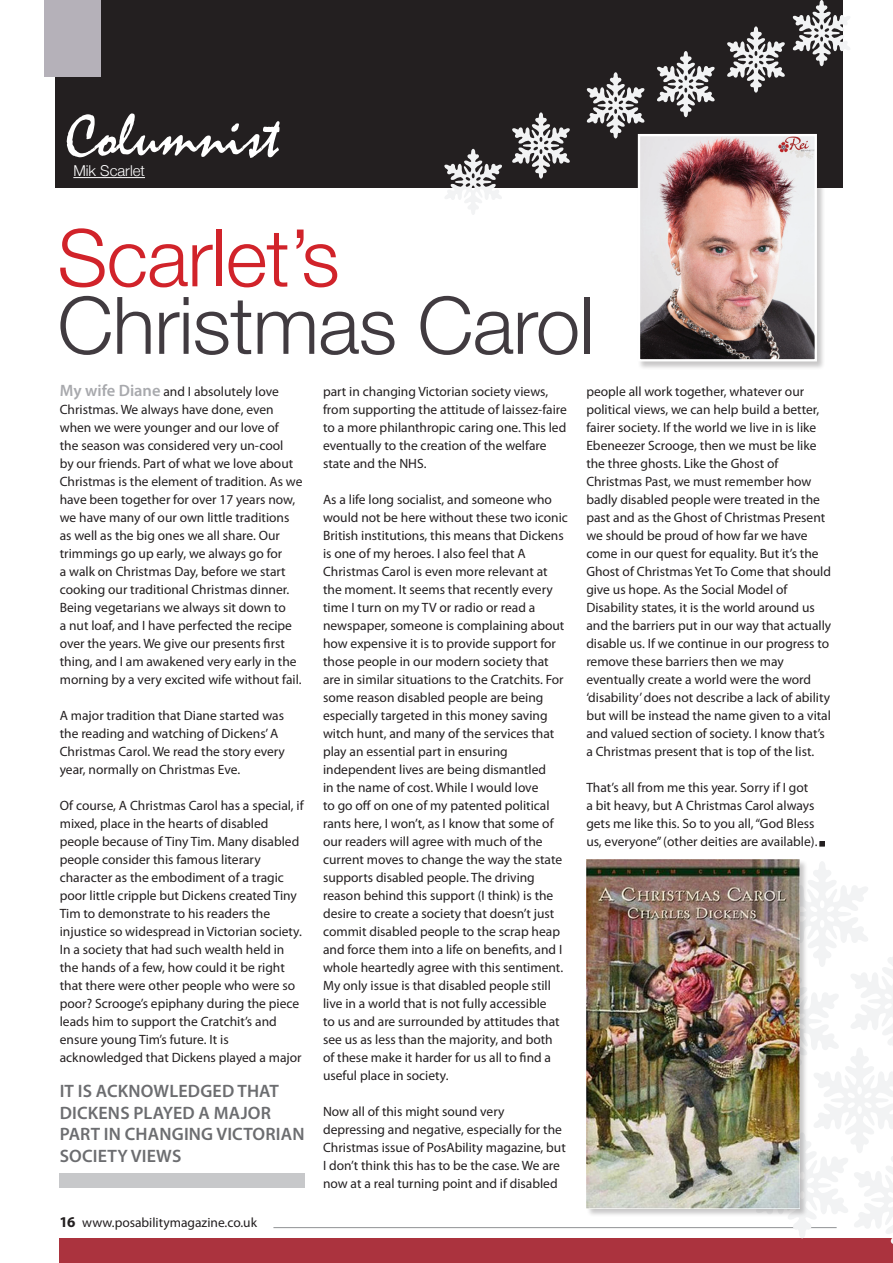
<style>
.page{position:relative;width:893px;height:1263px;background:#fff}
.page>*{position:absolute;margin:0;border:0;box-sizing:border-box;transform-origin:0 0}
.t1{font:300 79.5px "Helvetica Neue";letter-spacing:-.01em;color:#413b40}
.t2{font:300 79.5px "Helvetica Neue";letter-spacing:-.01em;color:#d1232a}
.t3{font:61.8px "Mistral";color:#fff}
.t4{font:600 18px/21.6px "Myriad Pro";letter-spacing:.01em;color:#6c6d70}
.t5{font:300 15px "Helvetica Neue";color:#fff}
.Body_text{font:13.5px/18px "Myriad Pro";color:#231f20}
.s1{font-weight:600;font-size:16.5px;color:#a8a9ad}
.s2{font-weight:700;font-size:15px}
</style>
<div class="page">
<div style="left:55px;top:0;width:788px;height:188px;background:#231f20"></div>
<div style="left:60px;top:1239px;width:833px;height:24px;background:#ab333e"></div>
<hr style="left:73px;top:177px;width:72px;height:1px;background:#fff">
<svg style="left:819px;top:841px;width:6px;height:5px"></svg>
<hr style="left:273px;top:1227px;width:564px;height:1px;background:#8f9194">
<div style="left:44px;top:0;width:57px;height:77px;background:#b5b1b9"></div>
<div style="left:637px;top:133px;width:189px;height:237px;background:#231f20;opacity:.25"></div>
<img style="left:641px;top:137px;width:173px;height:221px">
<div style="left:638px;top:134px;width:179px;height:227px;border:2px solid #fff"></div>
<svg style="left:586px;top:72px;width:59px;height:66px"></svg>
<svg style="left:657px;top:51px;width:58px;height:66px"></svg>
<svg style="left:727px;top:26px;width:58px;height:67px"></svg>
<svg style="left:792px;top:0;width:58px;height:66px"></svg>
<svg style="left:512px;top:112px;width:58px;height:67px"></svg>
<svg style="left:444px;top:149px;width:58px;height:66px"></svg>
<svg style="left:746px;top:861px;width:147px;height:383px"></svg>
<div style="left:586px;top:859px;width:222px;height:358px;background:#231f20;opacity:.25"></div>
<img style="left:587px;top:859px;width:212px;height:350px">
<div style="left:59px;top:1173px;width:245px;height:14px;background:#c7c8ca"></div>
<p class="t3" style="left:66px;top:102px;width:215px">Columnist</p>
<p class="t5" style="left:73px;top:162px;width:73px">Mik Scarlet</p>
<p class="t2" style="left:57px;top:209px;width:284px">Scarlet’s</p>
<p class="t1" style="left:57px;top:277px;width:538px">Christmas Carol</p>
<p class="Body_text" style="left:60px;top:382px;width:244px"><span class="s1">My wife Diane</span> and I absolutely love Christmas. We always have done, even when we were younger and our love of<br>the season was considered very un-cool<br>by our friends. Part of what we love about Christmas is the element of tradition. As we have been together for over 17 years now, we have many of our own little traditions</p>
<p class="Body_text" style="left:60px;top:526px;width:238px">as well as the big ones we all share. Our trimmings go up early, we always go for<br>a walk on Christmas Day, before we start cooking our traditional Christmas dinner.<br>Being vegetarians we always sit down to<br>a nut loaf, and I have perfected the recipe over the years. We give our presents first thing, and I am awakened very early in the</p>
<p class="Body_text" style="left:60px;top:670px;width:243px">morning by a very excited wife without fail.</p>
<p class="Body_text" style="left:60px;top:706px;width:227px">A major tradition that Diane started was the reading and watching of Dickens’ A Christmas Carol. We read the story every year, normally on Christmas Eve.</p>
<p class="Body_text" style="left:60px;top:796px;width:245px">Of course, A Christmas Carol has a special, if mixed, place in the hearts of disabled</p>
<p class="Body_text" style="left:60px;top:832px;width:241px">people because of Tiny Tim. Many disabled people consider this famous literary</p>
<p class="Body_text" style="left:60px;top:868px;width:239px">character as the embodiment of a tragic poor little cripple but Dickens created Tiny<br>Tim to demonstrate to his readers the</p>
<p class="Body_text" style="left:60px;top:922px;width:244px">injustice so widespread in Victorian society.<br>In a society that had such wealth held in the hands of a few, how could it be right that there were other people who were so poor? Scrooge’s epiphany during the piece leads him to support the Cratchit’s and ensure young Tim’s future. It is</p>
<p class="Body_text" style="left:60px;top:1048px;width:243px">acknowledged that Dickens played a major</p>
<p class="t4" style="left:60px;top:1080px;width:246px">IT IS ACKNOWLEDGED THAT<br>DICKENS PLAYED A MAJOR<br>PART IN CHANGING VICTORIAN<br>SOCIETY VIEWS</p>
<p class="Body_text" style="left:60px;top:1214px;width:199px"><span class="s2">16</span> www.posabilitymagazine.co.uk</p>
<p class="Body_text" style="left:323px;top:382px;width:245px">part in changing Victorian society views, from supporting the attitude of laissez-faire to a more philanthropic caring one. This led</p>
<p class="Body_text" style="left:323px;top:436px;width:225px">eventually to the creation of the welfare state and the NHS.</p>
<p class="Body_text" style="left:323px;top:490px;width:246px">As a life long socialist, and someone who would not be here without these two iconic British institutions, this means that Dickens is one of my heroes. I also feel that A</p>
<p class="Body_text" style="left:323px;top:562px;width:243px">Christmas Carol is even more relevant at the moment. It seems that recently every time I turn on my TV or radio or read a newspaper, someone is complaining about how expensive it is to provide support for those people in our modern society that are in similar situations to the Cratchits. For some reason disabled people are being especially targeted in this money saving witch hunt, and many of the services that play an essential part in ensuring</p>
<p class="Body_text" style="left:323px;top:760px;width:242px">independent lives are being dismantled<br>in the name of cost. While I would love<br>to go off on one of my patented political rants here, I won’t, as I know that some of our readers will agree with much of the current moves to change the way the state supports disabled people. The driving reason behind this support (I think) is the desire to create a society that doesn’t just commit disabled people to the scrap heap and force them into a life on benefits, and I whole heartedly agree with this sentiment.<br>My only issue is that disabled people still live in a world that is not fully accessible<br>to us and are surrounded by attitudes that see us as less than the majority, and both of these make it harder for us all to find a useful place in society.</p>
<p class="Body_text" style="left:323px;top:1102px;width:183px">Now all of this might sound very</p>
<p class="Body_text" style="left:323px;top:1120px;width:244px">depressing and negative, especially for the Christmas issue of PosAbility magazine, but I don’t think this has to be the case. We are now at a real turning point and if disabled</p>
<p class="Body_text" style="left:586px;top:382px;width:234px">people all work together, whatever our political views, we can help build a better, fairer society. If the world we live in is like Ebeneezer Scrooge, then we must be like the three ghosts. Like the Ghost of</p>
<p class="Body_text" style="left:586px;top:472px;width:246px">Christmas Past, we must remember how badly disabled people were treated in the past and as the Ghost of Christmas Present we should be proud of how far we have come in our quest for equality. But it’s the Ghost of Christmas Yet To Come that should give us hope. As the Social Model of</p>
<p class="Body_text" style="left:586px;top:598px;width:246px">Disability states, it is the world around us and the barriers put in our way that actually disable us. If we continue in our progress to remove these barriers then we may</p>
<p class="Body_text" style="left:586px;top:670px;width:246px">eventually create a world were the word ‘disability’ does not describe a lack of ability but will be instead the name given to a vital and valued section of society. I know that’s a Christmas present that is top of the list.</p>
<p class="Body_text" style="left:586px;top:778px;width:233px">That’s all from me this year. Sorry if I got a bit heavy, but A Christmas Carol always gets me like this. So to you all, “God Bless us, everyone” (other deities are available).</p>
</div>
